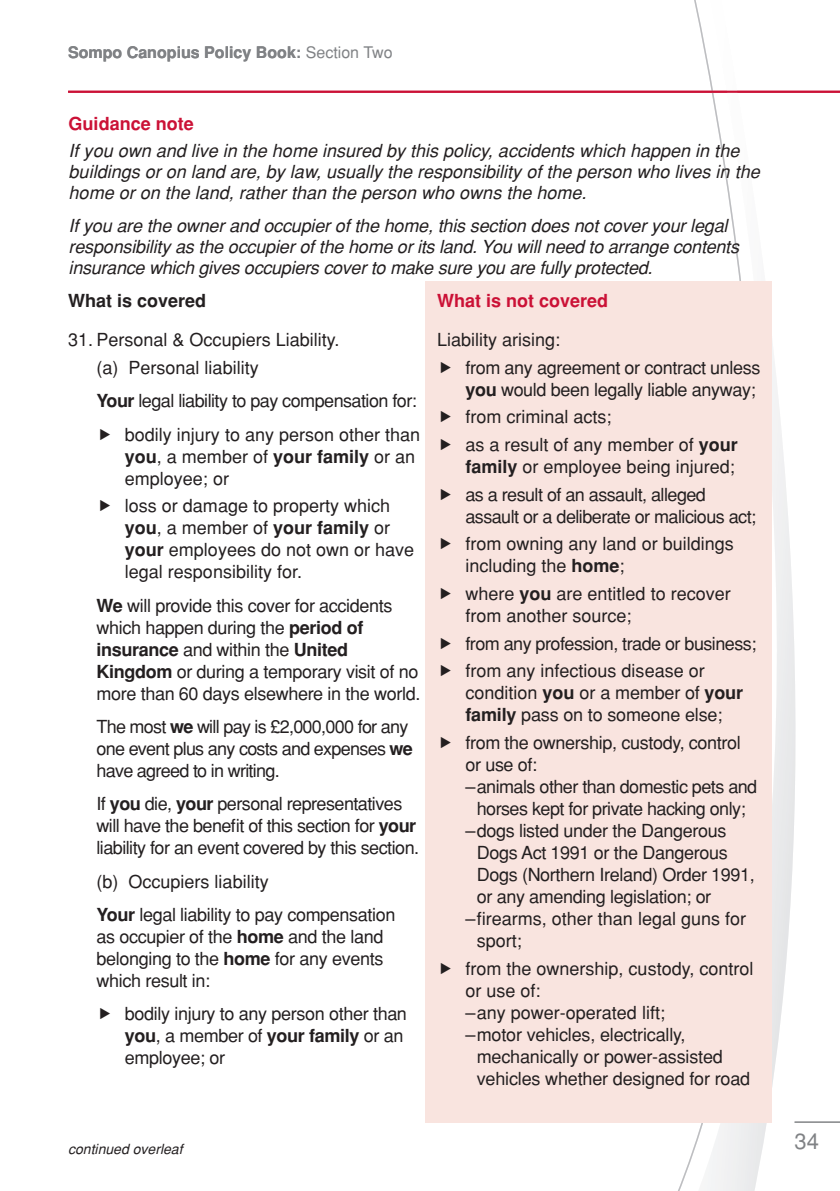
<style>
.page{position:relative;width:840px;height:1191px;background:#fff}
.page>*{position:absolute;margin:0;border:0;box-sizing:border-box;transform-origin:0 0}
.t1{font:22px "Helvetica";color:#808285}
.t2{font:18px/22px "Helvetica";letter-spacing:-.02em;color:#231f20}
.t3{font:18px/27.6px "Helvetica";color:#231f20}
.t4{font:italic 18px/21px "Helvetica";letter-spacing:-.01em;color:#231f20}
.t5{font:18px/22px "Helvetica";letter-spacing:-.04em;color:#231f20}
.t6{font:700 18px "Helvetica";color:#cb1136}
.t7{font:700 18px "Helvetica";color:#231f20}
.t8{font:700 16px "Helvetica";color:#808285}
.t9{font:italic 14px "Helvetica";color:#231f20}
.s1{font-weight:400}
.s2{font-weight:700}
</style>
<div class="page">
<svg style="left:655px;top:0;width:140px;height:1191px"></svg>
<hr style="left:794px;top:1121px;width:45px;height:1px;background:#808285">
<hr style="left:68px;top:91px;width:771px;height:2px;background:#cb1136">
<div style="left:425px;top:281px;width:346px;height:842px;background:#f9e4df"></div>
<p class="t8" style="left:68px;top:43px;width:326px">Sompo Canopius Policy Book: <span class="s1">Section Two</span></p>
<p class="t6" style="left:69px;top:114px;width:127px">Guidance note</p>
<p class="t4" style="left:69px;top:140px;width:692px">If you own and live in the home insured by this policy, accidents which happen in the buildings or on land are, by law, usually the responsibility of the person who lives in the home or on the land, rather than the person who owns the home.</p>
<p class="t4" style="left:69px;top:214px;width:671px">If you are the owner and occupier of the home, this section does not cover your legal responsibility as the occupier of the home or its land. You will need to arrange contents insurance which gives occupiers cover to make sure you are fully protected.</p>
<p class="t6" style="left:437px;top:290px;width:173px">What is not covered</p>
<p class="t2" style="left:465px;top:326px;width:296px;line-height:27.6px;text-indent:-28px">Liability arising:<br>from any agreement or contract unless</p>
<p class="t3" style="left:465px;top:375px;width:292px"><span class="s2">you</span> would been legally liable anyway; from criminal acts;<br>as a result of any member of <span class="s2">your</span></p>
<p class="t2" style="left:465px;top:452px;width:271px;line-height:27.6px"><span class="s2">family</span> or employee being injured; as a result of an assault, alleged</p>
<p class="t2" style="left:465px;top:502px;width:292px;line-height:27.6px">assault or a deliberate or malicious act; from owning any land or buildings</p>
<p class="t3" style="left:465px;top:552px;width:267px">including the <span class="s2">home</span>;<br>where <span class="s2">you</span> are entitled to recover</p>
<p class="t3" style="left:465px;top:601px;width:292px">from another source;<br>from any profession, trade or business; from any infectious disease or</p>
<p class="t2" style="left:465px;top:682px;width:279px">condition <span class="s2">you</span> or a member of <span class="s2">your family</span> pass on to someone else;</p>
<p class="t2" style="left:465px;top:731px;width:277px">from the ownership, custody, control</p>
<p class="t2" style="left:465px;top:753px;width:73px">or use of:</p>
<p class="t2" style="left:465px;top:775px;width:293px">–animals other than domestic pets and</p>
<p class="t2" style="left:476px;top:797px;width:270px">horses kept for private hacking only;</p>
<p class="t2" style="left:465px;top:819px;width:262px">–dogs listed under the Dangerous</p>
<p class="t2" style="left:476px;top:841px;width:252px">Dogs Act 1991 or the Dangerous</p>
<p class="t2" style="left:476px;top:863px;width:279px">Dogs (Northern Ireland) Order 1991,</p>
<p class="t2" style="left:476px;top:885px;width:236px">or any amending legislation; or</p>
<p class="t3" style="left:465px;top:904px;width:282px">–firearms, other than legal guns for</p>
<p class="t2" style="left:476px;top:929px;width:47px">sport;</p>
<p class="t3" style="left:465px;top:954px;width:289px">from the ownership, custody, control</p>
<p class="t2" style="left:465px;top:979px;width:77px">or use of:</p>
<p class="t3" style="left:465px;top:998px;width:201px">–any power-operated lift;</p>
<p class="t2" style="left:465px;top:1023px;width:222px">–motor vehicles, electrically,</p>
<p class="t2" style="left:476px;top:1045px;width:247px">mechanically or power-assisted</p>
<p class="t2" style="left:476px;top:1067px;width:275px">vehicles whether designed for road</p>
<p class="t7" style="left:68px;top:290px;width:140px">What is covered</p>
<p class="t3" style="left:96px;top:326px;width:244px;text-indent:-28px">31. Personal &amp; Occupiers Liability. (a) Personal liability</p>
<p class="t2" style="left:96px;top:384px;width:325px;line-height:33.4px;text-align:right"><span class="s2">Your</span> legal liability to pay compensation for: bodily injury to any person other than</p>
<p class="t3" style="left:125px;top:445px;width:292px;line-height:22px"><span class="s2">you</span>, a member of <span class="s2">your family</span> or an employee; or</p>
<p class="t3" style="left:125px;top:495px;width:291px;line-height:22px">loss or damage to property which <span class="s2">you</span>, a member of <span class="s2">your family</span> or <span class="s2">your</span> employees do not own or have legal responsibility for.</p>
<p class="t2" style="left:96px;top:594px;width:325px"><span class="s2">We</span> will provide this cover for accidents which happen during the <span class="s2">period of insurance</span> and within the <span class="s2">United Kingdom</span> or during a temporary visit of no more than 60 days elsewhere in the world.</p>
<p class="t5" style="left:96px;top:715px;width:318px">The most <span class="s2">we</span> will pay is £2,000,000 for any one event plus any costs and expenses <span class="s2">we </span>have agreed to in writing.</p>
<p class="t2" style="left:96px;top:793px;width:324px">If <span class="s2">you</span> die, <span class="s2">your</span> personal representatives will have the benefit of this section for <span class="s2">your </span>liability for an event covered by this section.</p>
<p class="t2" style="left:96px;top:864px;width:300px;line-height:33.4px">(b) Occupiers liability<br><span class="s2">Your</span> legal liability to pay compensation</p>
<p class="t2" style="left:96px;top:925px;width:288px;text-align:justify">as occupier of the <span class="s2">home</span> and the land belonging to the <span class="s2">home</span> for any events which result in:</p>
<p class="t2" style="left:125px;top:1003px;width:283px">bodily injury to any person other than <span class="s2">you</span>, a member of <span class="s2">your family</span> or an employee; or</p>
<p class="t9" style="left:68px;top:1140px;width:116px">continued overleaf</p>
<p class="t1" style="left:794px;top:1128px;width:26px">34</p>
</div>
